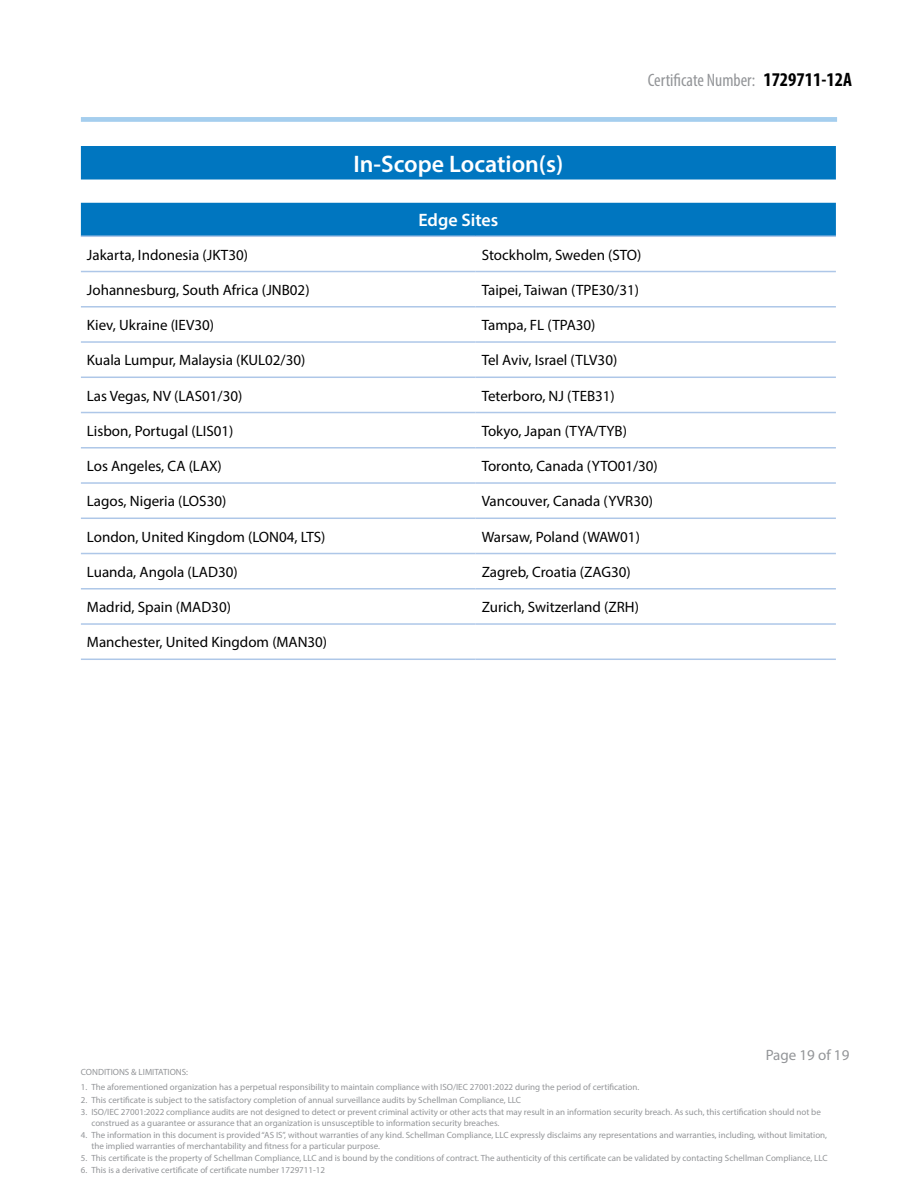
<style>
.page{position:relative;width:918px;height:1188px;background:#fff}
.page>*{position:absolute;margin:0;border:0;box-sizing:border-box;transform-origin:0 0}
.t1{font:600 24px "Myriad Pro";color:#fff}
.t2{font:condensed 18px "Myriad Pro";color:#939598}
.t3{font:600 18px "Myriad Pro";color:#fff}
.t4{font:15px "Myriad Pro";color:#000}
.t5{font:15px "Myriad Pro";color:#939598}
.t6{font:9px/10.8px "Myriad Pro";color:#939598}
.s1{font-weight:700;font-size:19.5px;color:#000}
</style>
<div class="page">
<div style="left:81px;top:117px;width:756px;height:5px;background:#a5ceee"></div>
<svg style="left:81px;top:146px;width:755px;height:90px;fill:#0076c0"></svg>
<hr style="left:81px;top:341px;width:395px;height:2px;background:#aec7e8">
<hr style="left:476px;top:341px;width:360px;height:2px;background:#aec7e8">
<hr style="left:81px;top:377px;width:395px;height:1px;background:#aec7e8">
<hr style="left:476px;top:377px;width:360px;height:1px;background:#aec7e8">
<hr style="left:81px;top:412px;width:395px;height:1px;background:#aec7e8">
<hr style="left:476px;top:412px;width:360px;height:1px;background:#aec7e8">
<hr style="left:81px;top:447px;width:395px;height:2px;background:#aec7e8">
<hr style="left:476px;top:447px;width:360px;height:2px;background:#aec7e8">
<hr style="left:81px;top:482px;width:395px;height:2px;background:#aec7e8">
<hr style="left:476px;top:482px;width:360px;height:2px;background:#aec7e8">
<hr style="left:81px;top:518px;width:395px;height:1px;background:#aec7e8">
<hr style="left:476px;top:518px;width:360px;height:1px;background:#aec7e8">
<hr style="left:81px;top:553px;width:395px;height:1px;background:#aec7e8">
<hr style="left:476px;top:553px;width:360px;height:1px;background:#aec7e8">
<hr style="left:81px;top:588px;width:395px;height:2px;background:#aec7e8">
<hr style="left:476px;top:588px;width:360px;height:2px;background:#aec7e8">
<hr style="left:81px;top:623px;width:395px;height:2px;background:#aec7e8">
<hr style="left:476px;top:623px;width:360px;height:2px;background:#aec7e8">
<hr style="left:81px;top:659px;width:395px;height:1px;background:#aec7e8">
<hr style="left:476px;top:659px;width:360px;height:1px;background:#aec7e8">
<hr style="left:81px;top:236px;width:395px;height:1px;background:#aec7e8">
<hr style="left:476px;top:236px;width:360px;height:1px;background:#aec7e8">
<hr style="left:81px;top:271px;width:395px;height:1px;background:#aec7e8">
<hr style="left:476px;top:271px;width:360px;height:1px;background:#aec7e8">
<hr style="left:81px;top:306px;width:395px;height:2px;background:#aec7e8">
<hr style="left:476px;top:306px;width:360px;height:2px;background:#aec7e8">
<h1 class="t1" style="left:353px;top:148px;width:212px">In-Scope Location(s)</h1>
<h2 class="t3" style="left:418px;top:209px;width:81px">Edge Sites</h2>
<h2 class="t2" style="left:648px;top:69px;width:206px">Certificate Number: <span class="s1">1729711-12A</span></h2>
<h3 class="t4" style="left:87px;top:245px;width:163px">Jakarta, Indonesia (JKT30)</h3>
<h3 class="t4" style="left:482px;top:245px;width:161px">Stockholm, Sweden (STO)</h3>
<h3 class="t4" style="left:87px;top:280px;width:224px">Johannesburg, South Africa (JNB02)</h3>
<h3 class="t4" style="left:482px;top:280px;width:159px">Taipei, Taiwan (TPE30/31)</h3>
<h3 class="t4" style="left:87px;top:316px;width:129px">Kiev, Ukraine (IEV30)</h3>
<h3 class="t4" style="left:482px;top:316px;width:115px">Tampa, FL (TPA30)</h3>
<h3 class="t4" style="left:87px;top:351px;width:220px">Kuala Lumpur, Malaysia (KUL02/30)</h3>
<h3 class="t4" style="left:482px;top:351px;width:137px">Tel Aviv, Israel (TLV30)</h3>
<h3 class="t4" style="left:87px;top:386px;width:157px">Las Vegas, NV (LAS01/30)</h3>
<h3 class="t4" style="left:482px;top:386px;width:135px">Teterboro, NJ (TEB31)</h3>
<h3 class="t4" style="left:87px;top:421px;width:148px">Lisbon, Portugal (LIS01)</h3>
<h3 class="t4" style="left:482px;top:421px;width:147px">Tokyo, Japan (TYA/TYB)</h3>
<h3 class="t4" style="left:87px;top:457px;width:136px">Los Angeles, CA (LAX)</h3>
<h3 class="t4" style="left:482px;top:457px;width:178px">Toronto, Canada (YTO01/30)</h3>
<h3 class="t4" style="left:87px;top:492px;width:141px">Lagos, Nigeria (LOS30)</h3>
<h3 class="t4" style="left:482px;top:492px;width:173px">Vancouver, Canada (YVR30)</h3>
<h3 class="t4" style="left:87px;top:527px;width:240px">London, United Kingdom (LON04, LTS)</h3>
<h3 class="t4" style="left:482px;top:527px;width:160px">Warsaw, Poland (WAW01)</h3>
<h3 class="t4" style="left:87px;top:562px;width:152px">Luanda, Angola (LAD30)</h3>
<h3 class="t4" style="left:482px;top:562px;width:151px">Zagreb, Croatia (ZAG30)</h3>
<h3 class="t4" style="left:87px;top:598px;width:146px">Madrid, Spain (MAD30)</h3>
<h3 class="t4" style="left:482px;top:598px;width:159px">Zurich, Switzerland (ZRH)</h3>
<h3 class="t4" style="left:87px;top:633px;width:242px">Manchester, United Kingdom (MAN30)</h3>
<h3 class="t5" style="left:766px;top:1045px;width:85px">Page 19 of 19</h3>
<p class="t6" style="left:81px;top:1066px;width:109px">CONDITIONS &amp; LIMITATIONS:</p>
<p class="t6" style="left:81px;top:1082px;width:560px">1. The aforementioned organization has a perpetual responsibility to maintain compliance with ISO/IEC 27001:2022 during the period of certification.</p>
<p class="t6" style="left:81px;top:1094px;width:442px">2. This certificate is subject to the satisfactory completion of annual surveillance audits by Schellman Compliance, LLC</p>
<p class="t6" style="left:91px;top:1106px;width:731px;text-indent:-11px">3. ISO/IEC 27001:2022 compliance audits are not designed to detect or prevent criminal activity or other acts that may result in an information security breach. As such, this certification should not be construed as a guarantee or assurance that an organization is unsusceptible to information security breaches.</p>
<p class="t6" style="left:91px;top:1129px;width:737px;text-indent:-11px">4. The information in this document is provided “AS IS”, without warranties of any kind. Schellman Compliance, LLC expressly disclaims any representations and warranties, including, without limitation, the implied warranties of merchantability and fitness for a particular purpose.</p>
<p class="t6" style="left:81px;top:1152px;width:748px">5. This certificate is the property of Schellman Compliance, LLC and is bound by the conditions of contract. The authenticity of this certificate can be validated by contacting Schellman Compliance, LLC</p>
<p class="t6" style="left:81px;top:1165px;width:246px">6. This is a derivative certificate of certificate number 1729711-12</p>
</div>
